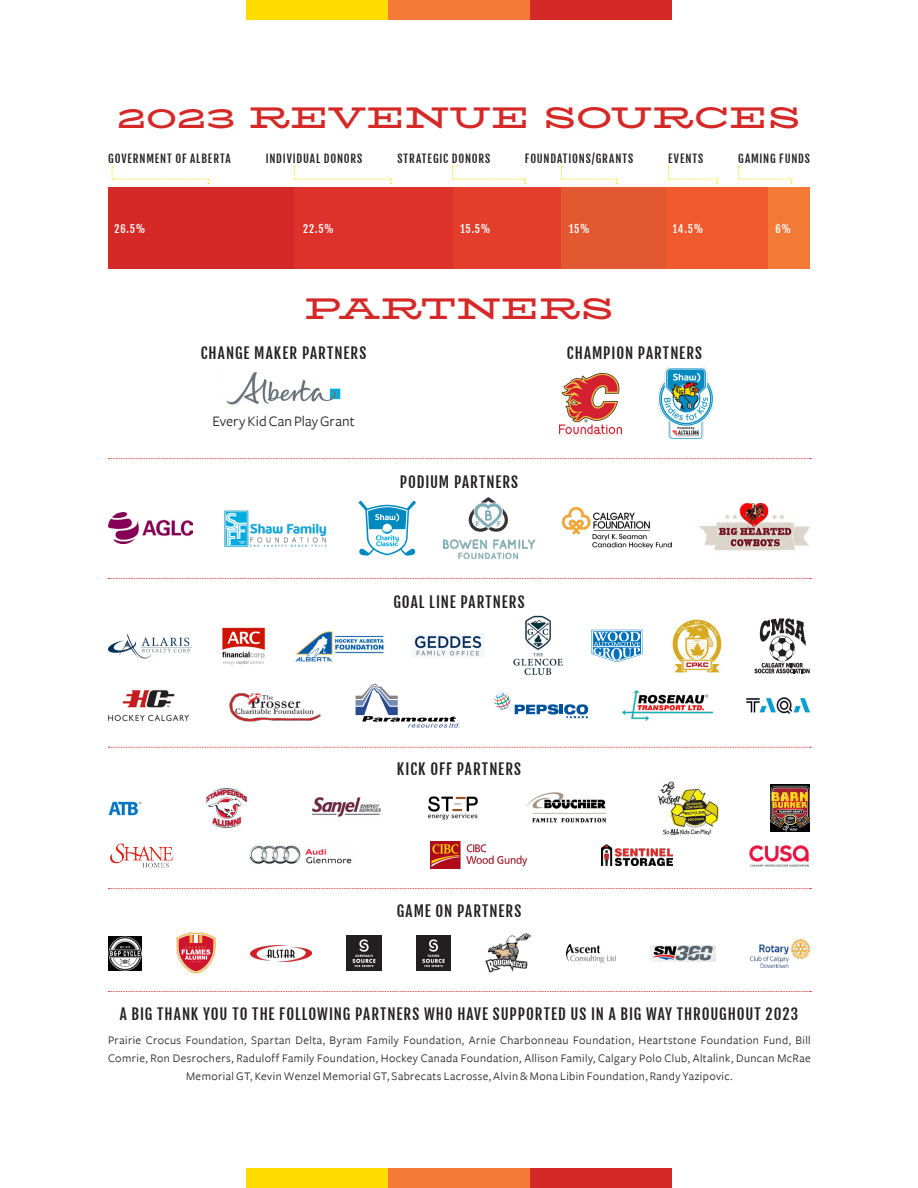
<style>
.page{position:relative;width:918px;height:1188px;background:#fff}
.page>*{position:absolute;margin:0;border:0;box-sizing:border-box;transform-origin:0 0}
.t1{font:700 30px "Bio Rhyme Expanded";letter-spacing:.015em;color:#d42927}
.t2{font:15px "Fjalla One";letter-spacing:.07em;color:#231f20}
.t3{font:15px "Freight Sans";letter-spacing:.005em;color:#231f20}
.t4{font:12px/18px "Freight Sans";letter-spacing:.035em;color:#231f20;text-align:center}
.t5{font:11.1px "Fjalla One";letter-spacing:.08em;color:#231f20}
.t6{font:10.5px "Fjalla One";letter-spacing:.09em;color:#fff}
</style>
<div class="page">
<div style="left:246px;top:0;width:142px;height:19px;background:#ffdb00"></div>
<div style="left:388px;top:0;width:142px;height:19px;background:#f37937"></div>
<div style="left:530px;top:0;width:142px;height:19px;background:#d42927"></div>
<div style="left:246px;top:1169px;width:142px;height:19px;background:#ffdb00"></div>
<div style="left:388px;top:1169px;width:142px;height:19px;background:#f37937"></div>
<div style="left:530px;top:1169px;width:142px;height:19px;background:#d42927"></div>
<img style="left:658px;top:367px;width:56px;height:72px">
<img style="left:559px;top:374px;width:62px;height:62px">
<img style="left:226px;top:372px;width:115px;height:33px">
<div style="left:561px;top:187px;width:105px;height:82px;background:#e15831"></div>
<div style="left:768px;top:187px;width:42px;height:82px;background:#f37937"></div>
<div style="left:108px;top:187px;width:186px;height:82px;background:#d42927"></div>
<div style="left:452px;top:187px;width:109px;height:82px;background:#e33e2c"></div>
<div style="left:294px;top:187px;width:158px;height:82px;background:#df312c"></div>
<div style="left:666px;top:187px;width:102px;height:82px;background:#f1592f"></div>
<svg style="left:112px;top:166px;width:97px;height:18px"></svg>
<svg style="left:294px;top:166px;width:98px;height:18px"></svg>
<svg style="left:452px;top:166px;width:74px;height:18px"></svg>
<svg style="left:561px;top:166px;width:56px;height:18px"></svg>
<svg style="left:668px;top:166px;width:50px;height:18px"></svg>
<svg style="left:738px;top:166px;width:54px;height:18px"></svg>
<svg style="left:108px;top:458px;width:703px;height:1px"></svg>
<svg style="left:358px;top:501px;width:58px;height:55px"></svg>
<img style="left:224px;top:510px;width:103px;height:37px">
<img style="left:699px;top:504px;width:111px;height:47px">
<img style="left:108px;top:513px;width:85px;height:30px">
<img style="left:562px;top:507px;width:109px;height:42px">
<img style="left:444px;top:498px;width:91px;height:61px">
<svg style="left:108px;top:747px;width:703px;height:1px"></svg>
<img style="left:110px;top:843px;width:63px;height:25px">
<img style="left:601px;top:845px;width:71px;height:21px">
<img style="left:749px;top:845px;width:60px;height:22px">
<img style="left:431px;top:842px;width:95px;height:27px">
<img style="left:249px;top:845px;width:52px;height:19px">
<img style="left:305px;top:849px;width:47px;height:15px">
<img style="left:108px;top:801px;width:34px;height:15px">
<img style="left:312px;top:797px;width:68px;height:20px">
<img style="left:428px;top:796px;width:50px;height:24px">
<img style="left:771px;top:784px;width:39px;height:47px">
<img style="left:526px;top:792px;width:80px;height:31px">
<img style="left:658px;top:781px;width:61px;height:55px">
<img style="left:206px;top:788px;width:42px;height:40px">
<svg style="left:108px;top:888px;width:703px;height:1px"></svg>
<svg style="left:108px;top:991px;width:703px;height:1px"></svg>
<svg style="left:108px;top:578px;width:703px;height:1px"></svg>
<svg style="left:494px;top:693px;width:94px;height:25px"></svg>
<img style="left:229px;top:693px;width:92px;height:29px">
<img style="left:108px;top:690px;width:81px;height:32px">
<svg style="left:356px;top:683px;width:104px;height:45px"></svg>
<img style="left:622px;top:691px;width:90px;height:29px">
<img style="left:746px;top:698px;width:64px;height:15px">
<img style="left:295px;top:631px;width:89px;height:31px">
<svg style="left:754px;top:618px;width:55px;height:55px"></svg>
<img style="left:108px;top:634px;width:83px;height:25px">
<img style="left:414px;top:635px;width:68px;height:21px">
<img style="left:222px;top:627px;width:43px;height:38px">
<img style="left:513px;top:616px;width:50px;height:60px">
<img style="left:672px;top:619px;width:50px;height:54px">
<svg style="left:592px;top:630px;width:50px;height:32px"></svg>
<img style="left:486px;top:934px;width:45px;height:39px">
<img style="left:566px;top:944px;width:50px;height:18px">
<img style="left:251px;top:945px;width:60px;height:16px">
<img style="left:108px;top:936px;width:34px;height:34px">
<img style="left:346px;top:936px;width:35px;height:35px">
<img style="left:416px;top:936px;width:35px;height:35px">
<img style="left:651px;top:945px;width:64px;height:16px">
<img style="left:751px;top:939px;width:59px;height:28px">
<img style="left:177px;top:933px;width:39px;height:41px">
<p class="t1" style="left:118px;top:94px;width:684px">2023 REVENUE SOURCES</p>
<p class="t5" style="left:108px;top:153px;width:124px">GOVERNMENT OF ALBERTA</p>
<p class="t5" style="left:266px;top:153px;width:98px">INDIVIDUAL DONORS</p>
<p class="t5" style="left:397px;top:153px;width:94px">STRATEGIC DONORS</p>
<p class="t5" style="left:525px;top:153px;width:110px">FOUNDATIONS/GRANTS</p>
<p class="t5" style="left:668px;top:153px;width:37px">EVENTS</p>
<p class="t5" style="left:738px;top:153px;width:73px">GAMING FUNDS</p>
<p class="t6" style="left:114px;top:223px;width:32px">26.5%</p>
<p class="t6" style="left:303px;top:223px;width:32px">22.5%</p>
<p class="t6" style="left:460px;top:223px;width:32px">15.5%</p>
<p class="t6" style="left:569px;top:223px;width:22px">15%</p>
<p class="t6" style="left:673px;top:223px;width:32px">14.5%</p>
<p class="t6" style="left:776px;top:223px;width:17px">6%</p>
<p class="t1" style="left:304px;top:286px;width:311px">PARTNERS</p>
<p class="t2" style="left:201px;top:345px;width:167px">CHANGE MAKER PARTNERS</p>
<p class="t2" style="left:567px;top:345px;width:137px">CHAMPION PARTNERS</p>
<p class="t3" style="left:212px;top:413px;width:144px">Every Kid Can Play Grant</p>
<p class="t2" style="left:400px;top:474px;width:120px">PODIUM PARTNERS</p>
<p class="t2" style="left:393px;top:594px;width:133px">GOAL LINE PARTNERS</p>
<p class="t2" style="left:397px;top:761px;width:126px">KICK OFF PARTNERS</p>
<p class="t2" style="left:397px;top:903px;width:126px">GAME ON PARTNERS</p>
<p class="t2" style="left:120px;top:1006px;width:680px">A BIG THANK YOU TO THE FOLLOWING PARTNERS WHO HAVE SUPPORTED US IN A BIG WAY THROUGHOUT 2023</p>
<p class="t4" style="left:108px;top:1031px;width:704px">Prairie Crocus Foundation, Spartan Delta, Byram Family Foundation, Arnie Charbonneau Foundation, Heartstone Foundation Fund, Bill<br>Comrie, Ron Desrochers, Raduloff Family Foundation, Hockey Canada Foundation, Allison Family, Calgary Polo Club, Altalink, Duncan McRae<br>Memorial GT, Kevin Wenzel Memorial GT, Sabrecats Lacrosse, Alvin &amp; Mona Libin Foundation, Randy Yazipovic.</p>
</div>
